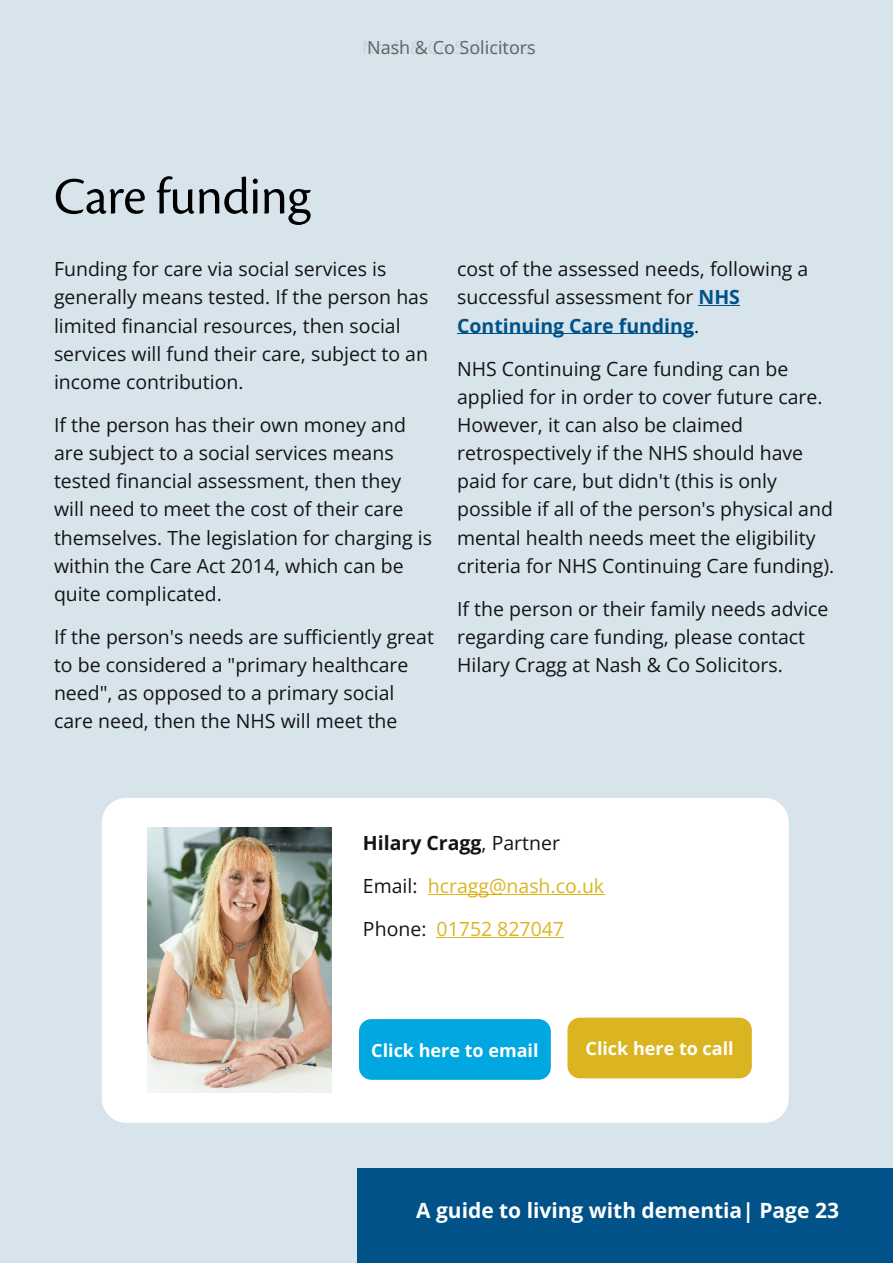
<style>
.page{position:relative;width:893px;height:1263px;background:#d3e1ea}
.page>*{position:absolute;margin:0;border:0;box-sizing:border-box;transform-origin:0 0}
.t1{font:54px "Cronos Pro Disp";color:#000}
.t2{font:700 21px "Open Sans";color:#fff}
.t3{font:19.5px/28.2px "Open Sans";color:#141414}
.t4{font:19.5px "Open Sans";color:#dbb521}
.t5{font:700 19.5px "Open Sans";color:#141414}
.t6{font:700 18px "Open Sans";color:#fff}
.t7{font:18px "Open Sans";color:#616161}
.s1{font-weight:700;color:#005289}
.s2{font-weight:400}
.s3{color:#141414}
</style>
<div class="page">
<div style="left:357px;top:1169px;width:536px;height:94px;background:#005289"></div>
<hr style="left:698px;top:305px;width:42px;height:1px;background:#005289">
<hr style="left:457px;top:333px;width:237px;height:1px;background:#005289">
<div style="left:102px;top:798px;width:687px;height:325px;background:#fff;border-radius:24px"></div>
<img style="left:148px;top:828px;width:183px;height:265px">
<div style="left:567px;top:1018px;width:185px;height:60px;background:#dbb521;border-radius:12px"></div>
<div style="left:359px;top:1019px;width:192px;height:61px;background:#00a7e0;border-radius:12px"></div>
<hr style="left:428px;top:894px;width:176px;height:1px;background:#dbb521">
<hr style="left:437px;top:937px;width:127px;height:1px;background:#dbb521">
<p class="t7" style="left:362px;top:35px;width:170px">Nash &amp; Co Solicitors</p>
<h1 class="t1" style="left:54px;top:171px;width:258px">Care funding</h1>
<p class="t3" style="left:54px;top:255px;width:376px">Funding for care via social services is generally means tested. If the person has limited financial resources, then social services will fund their care, subject to an income contribution.</p>
<p class="t3" style="left:54px;top:410px;width:380px">If the person has their own money and are subject to a social services means tested financial assessment, then they will need to meet the cost of their care themselves. The legislation for charging is within the Care Act 2014, which can be quite complicated.</p>
<p class="t3" style="left:54px;top:622px;width:381px">If the person's needs are sufficiently great to be considered a "primary healthcare need", as opposed to a primary social care need, then the NHS will meet the</p>
<p class="t3" style="left:457px;top:255px;width:353px">cost of the assessed needs, following a successful assessment for <span class="s1">NHS<br>Continuing Care funding</span>.</p>
<p class="t3" style="left:457px;top:354px;width:379px">NHS Continuing Care funding can be applied for in order to cover future care.<br>However, it can also be claimed retrospectively if the NHS should have paid for care, but didn't (this is only possible if all of the person's physical and mental health needs meet the eligibility criteria for NHS Continuing Care funding).</p>
<p class="t3" style="left:457px;top:594px;width:373px">If the person or their family needs advice regarding care funding, please contact<br>Hilary Cragg at Nash &amp; Co Solicitors.</p>
<p class="t5" style="left:363px;top:829px;width:199px">Hilary Cragg<span class="s2">, Partner</span></p>
<p class="t4" style="left:363px;top:872px;width:243px"><span class="s3">Email:</span> hcragg@nash.co.uk</p>
<p class="t4" style="left:363px;top:915px;width:203px"><span class="s3">Phone:</span> 01752 827047</p>
<p class="t6" style="left:371px;top:1037px;width:169px">Click here to email</p>
<p class="t6" style="left:586px;top:1036px;width:150px">Click here to call</p>
<p class="t2" style="left:416px;top:1195px;width:424px">A guide to living with dementia| Page 23</p>
</div>
